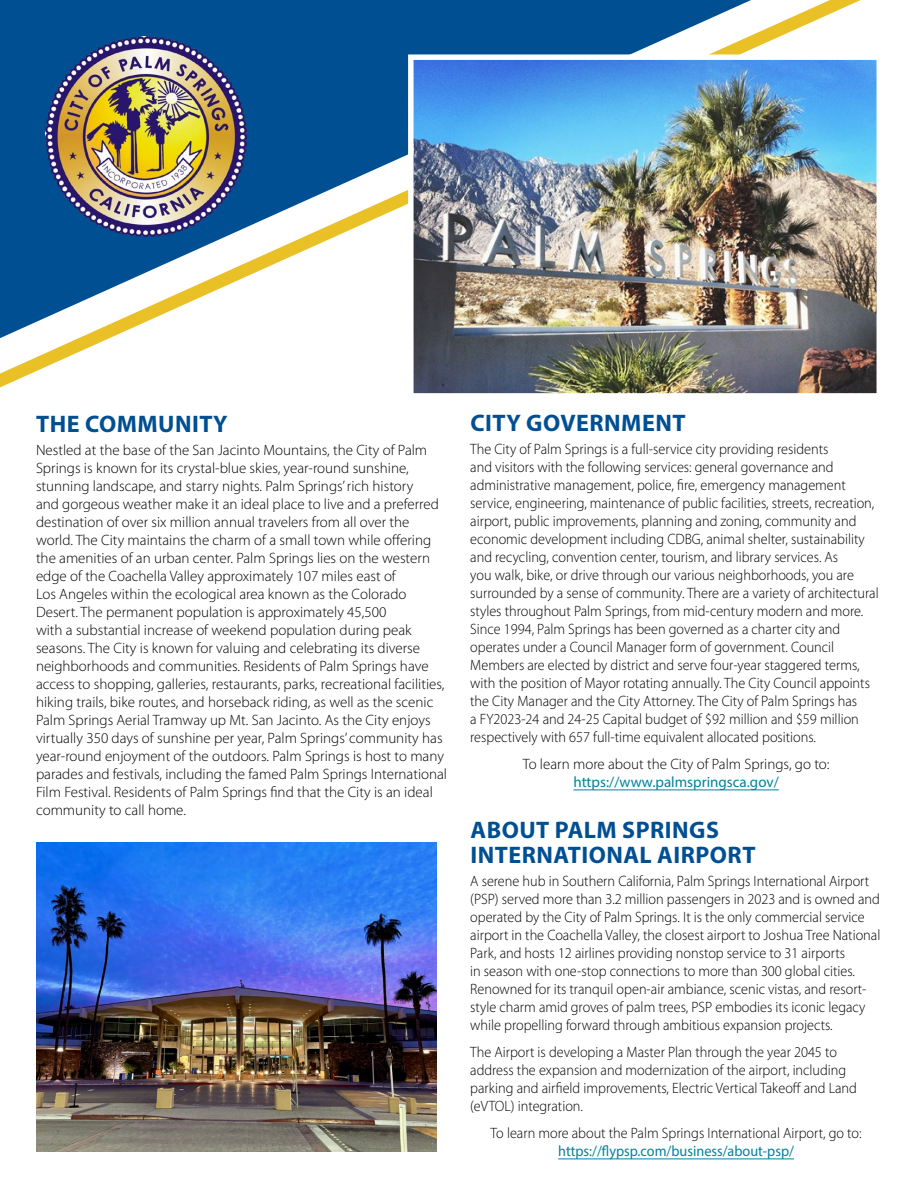
<style>
.page{position:relative;width:918px;height:1188px;background:#fff}
.page>*{position:absolute;margin:0;border:0;box-sizing:border-box;transform-origin:0 0}
.t1{font:700 24px/25.5px "Myriad Pro";letter-spacing:.02em;color:#004f93}
.t2{font:300 15px/18px "Myriad Pro";color:#000;scale:.95 1}
.t3{font:300 15px/18px "Myriad Pro";color:#000}
.t4{font:15px "Myriad Pro";color:#00829c;scale:.95 1}
.t5{font:15px "Myriad Pro";color:#00829c}
</style>
<div class="page">
<hr style="left:573px;top:790px;width:206px;height:1px;background:#00829c">
<hr style="left:558px;top:1159px;width:236px;height:1px;background:#00829c">
<svg style="left:0;top:0;width:861px;height:387px;fill:#004f93"></svg>
<img style="left:414px;top:60px;width:462px;height:333px">
<div style="left:408px;top:54px;width:474px;height:345px;border:5px solid #fff"></div>
<img style="left:36px;top:842px;width:400px;height:310px">
<img style="left:46px;top:36px;width:200px;height:200px">
<h1 class="t1" style="left:36px;top:410px;width:193px">THE COMMUNITY</h1>
<p class="t3" style="left:36px;top:440px;width:413px">Nestled at the base of the San Jacinto Mountains, the City of Palm Springs is known for its crystal-blue skies, year-round sunshine, stunning landscape, and starry nights. Palm Springs’ rich history<br>and gorgeous weather make it an ideal place to live and a preferred destination of over six million annual travelers from all over the world. The City maintains the charm of a small town while offering the amenities of an urban center. Palm Springs lies on the western edge of the Coachella Valley approximately 107 miles east of<br>Los Angeles within the ecological area known as the Colorado Desert. The permanent population is approximately 45,500<br>with a substantial increase of weekend population during peak seasons. The City is known for valuing and celebrating its diverse neighborhoods and communities. Residents of Palm Springs have access to shopping, galleries, restaurants, parks, recreational facilities, hiking trails, bike routes, and horseback riding, as well as the scenic Palm Springs Aerial Tramway up Mt. San Jacinto. As the City enjoys virtually 350 days of sunshine per year, Palm Springs’ community has year-round enjoyment of the outdoors. Palm Springs is host to many parades and festivals, including the famed Palm Springs International Film Festival. Residents of Palm Springs find that the City is an ideal community to call home.</p>
<h1 class="t1" style="left:470px;top:410px;width:217px">CITY GOVERNMENT</h1>
<p class="t2" style="left:470px;top:440px;width:432px">The City of Palm Springs is a full-service city providing residents<br>and visitors with the following services: general governance and administrative management, police, fire, emergency management service, engineering, maintenance of public facilities, streets, recreation, airport, public improvements, planning and zoning, community and economic development including CDBG, animal shelter, sustainability and recycling, convention center, tourism, and library services. As<br>you walk, bike, or drive through our various neighborhoods, you are surrounded by a sense of community. There are a variety of architectural styles throughout Palm Springs, from mid-century modern and more.<br>Since 1994, Palm Springs has been governed as a charter city and operates under a Council Manager form of government. Council Members are elected by district and serve four-year staggered terms, with the position of Mayor rotating annually. The City Council appoints the City Manager and the City Attorney. The City of Palm Springs has<br>a FY2023-24 and 24-25 Capital budget of $92 million and $59 million respectively with 657 full-time equivalent allocated positions.</p>
<p class="t3" style="left:523px;top:755px;width:308px">To learn more about the City of Palm Springs, go to:</p>
<p class="t5" style="left:573px;top:773px;width:207px">https://www.palmspringsca.gov/</p>
<h1 class="t1" style="left:470px;top:816px;width:287px">ABOUT PALM SPRINGS<br>INTERNATIONAL AIRPORT</h1>
<p class="t2" style="left:470px;top:872px;width:433px">A serene hub in Southern California, Palm Springs International Airport (PSP) served more than 3.2 million passengers in 2023 and is owned and operated by the City of Palm Springs. It is the only commercial service airport in the Coachella Valley, the closest airport to Joshua Tree National Park, and hosts 12 airlines providing nonstop service to 31 airports<br>in season with one-stop connections to more than 300 global cities.<br>Renowned for its tranquil open-air ambiance, scenic vistas, and resort&shy;style charm amid groves of palm trees, PSP embodies its iconic legacy while propelling forward through ambitious expansion projects.</p>
<p class="t2" style="left:470px;top:1043px;width:409px">The Airport is developing a Master Plan through the year 2045 to address the expansion and modernization of the airport, including parking and airfield improvements, Electric Vertical Takeoff and Land (eVTOL) integration.</p>
<p class="t2" style="left:491px;top:1124px;width:392px">To learn more about the Palm Springs International Airport, go to:</p>
<p class="t4" style="left:558px;top:1142px;width:250px">https://flypsp.com/business/about-psp/</p>
</div>
